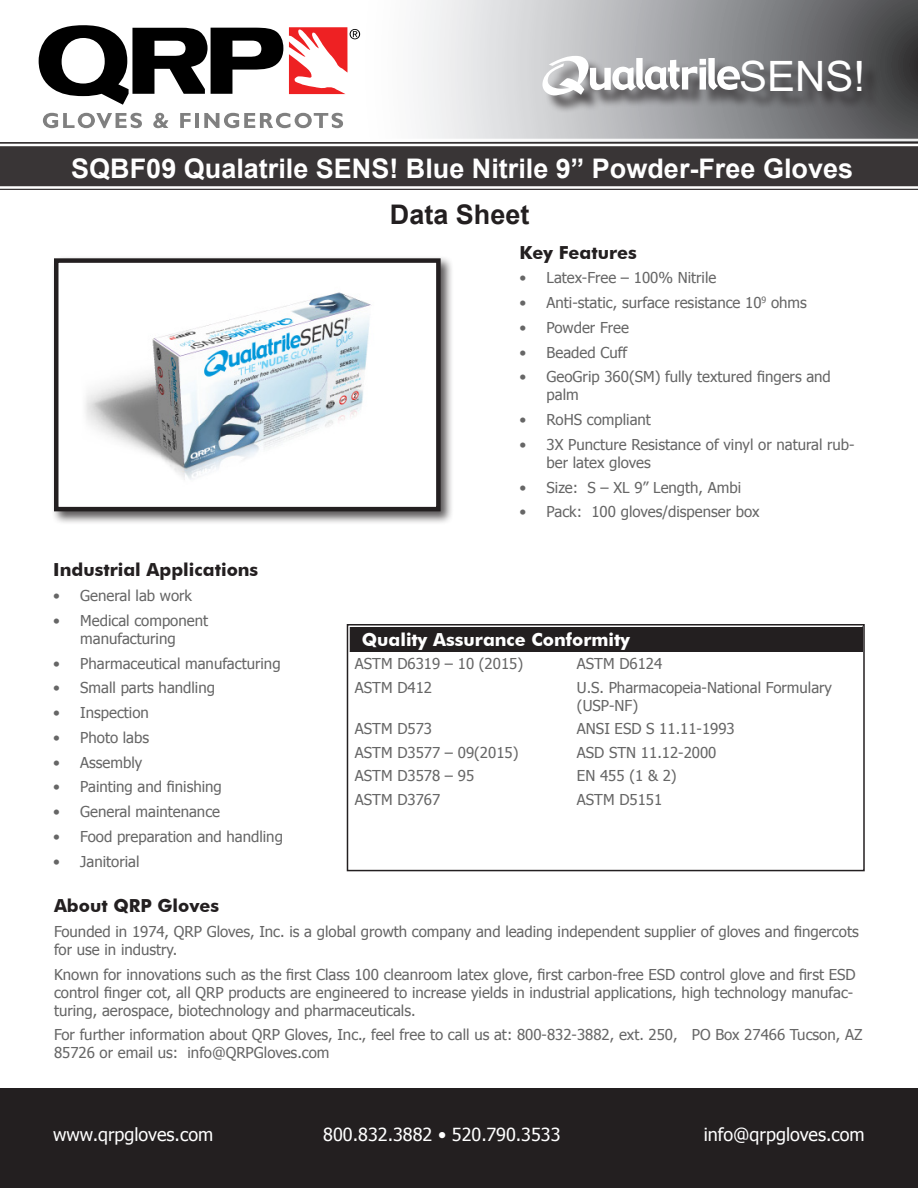
<style>
.page{position:relative;width:918px;height:1188px;background:#fff}
.page>*{position:absolute;margin:0;border:0;box-sizing:border-box;transform-origin:0 0}
.t1{font:42px "Arial";color:#fff}
.t2{font:700 27px "Arial";color:#fff}
.t3{font:700 27px "Arial";color:#231f20}
.t4{font:18px "Tahoma";color:#fff}
.Heading1{font:700 18px "Futura BT";color:#231f20}
.Heading1-2{font:700 18px "Futura BT";color:#fff}
.Body_Copy{font:15px/18px "Tahoma";color:#666}
</style>
<div class="page">
<svg style="left:421px;top:0;width:497px;height:137px;background:#a7a8aa"></svg>
<svg style="left:0;top:137px;width:918px;height:53px"></svg>
<svg style="left:0;top:144px;width:918px;height:45px;background:#4d4a4b"></svg>
<svg style="left:39px;top:25px;width:244px;height:80px"></svg>
<svg style="left:43px;top:113px;width:99px;height:15px"></svg>
<svg style="left:153px;top:113px;width:15px;height:15px"></svg>
<svg style="left:180px;top:113px;width:11px;height:15px"></svg>
<hr style="left:195px;top:113px;width:4px;height:15px;background:#808080">
<svg style="left:204px;top:113px;width:139px;height:15px"></svg>
<svg style="left:289px;top:27px;width:71px;height:67px"></svg>
<div style="left:0;top:1089px;width:918px;height:99px;background:#231f20"></div>
<div style="left:51px;top:255px;width:403px;height:270px;background:#231f20;opacity:.75"></div>
<div style="left:56px;top:261px;width:382px;height:248px;background:#fff"></div>
<img style="left:85px;top:292px;width:286px;height:188px">
<div style="left:54px;top:258px;width:387px;height:253px;border:4px solid #231f20"></div>
<div style="left:545px;top:58px;width:335px;height:56px;background:#231f20;opacity:.75"></div>
<svg style="left:542px;top:56px;width:198px;height:39px"></svg>
<div style="left:349px;top:626px;width:513px;height:26px;background:#231f20"></div>
<div style="left:347px;top:624px;width:518px;height:247px;border:2px solid #231f20"></div>
<p class="t1" style="left:739px;top:52px;width:128px">SENS!</p>
<p class="t2" style="left:71px;top:150px;width:783px">SQBF09 Qualatrile SENS! Blue Nitrile 9” Powder-Free Gloves</p>
<p class="t3" style="left:390px;top:197px;width:141px">Data Sheet</p>
<p class="Heading1" style="left:520px;top:241px;width:119px">Key Features</p>
<p class="Body_Copy" style="left:520px;top:268px;width:198px">• Latex-Free – 100% Nitrile</p>
<p class="Body_Copy" style="left:520px;top:293px;width:289px">• Anti-static, surface resistance 10<sup>9</sup> ohms</p>
<p class="Body_Copy" style="left:520px;top:318px;width:111px">• Powder Free</p>
<p class="Body_Copy" style="left:520px;top:342px;width:109px">• Beaded Cuff</p>
<p class="Body_Copy" style="left:547px;top:367px;width:286px;text-indent:-27px">• GeoGrip 360(SM) fully textured fingers and palm</p>
<p class="Body_Copy" style="left:520px;top:410px;width:133px">• RoHS compliant</p>
<p class="Body_Copy" style="left:547px;top:435px;width:310px;text-indent:-27px">• 3X Puncture Resistance of vinyl or natural rub&shy;ber latex gloves</p>
<p class="Body_Copy" style="left:520px;top:477px;width:223px">• Size: S – XL 9” Length, Ambi</p>
<p class="Body_Copy" style="left:520px;top:502px;width:241px">• Pack: 100 gloves/dispenser box</p>
<p class="Heading1" style="left:53px;top:559px;width:207px">Industrial Applications</p>
<p class="Body_Copy" style="left:53px;top:586px;width:140px">• General lab work</p>
<p class="Body_Copy" style="left:53px;top:611px;width:156px;text-align:center">• Medical component manufacturing</p>
<p class="Body_Copy" style="left:53px;top:653px;width:229px">• Pharmaceutical manufacturing</p>
<p class="Body_Copy" style="left:53px;top:678px;width:163px">• Small parts handling</p>
<p class="Body_Copy" style="left:53px;top:703px;width:97px">• Inspection</p>
<p class="Body_Copy" style="left:53px;top:728px;width:97px">• Photo labs</p>
<p class="Body_Copy" style="left:53px;top:752px;width:91px">• Assembly</p>
<p class="Body_Copy" style="left:53px;top:777px;width:170px">• Painting and finishing</p>
<p class="Body_Copy" style="left:53px;top:802px;width:168px">• General maintenance</p>
<p class="Body_Copy" style="left:53px;top:827px;width:231px">• Food preparation and handling</p>
<p class="Body_Copy" style="left:53px;top:851px;width:88px">• Janitorial</p>
<p class="Heading1" style="left:54px;top:895px;width:167px">About QRP Gloves</p>
<p class="Body_Copy" style="left:54px;top:922px;width:806px">Founded in 1974, QRP Gloves, Inc. is a global growth company and leading independent supplier of gloves and fingercots for use in industry.</p>
<p class="Body_Copy" style="left:54px;top:965px;width:803px">Known for innovations such as the first Class 100 cleanroom latex glove, first carbon-free ESD control glove and first ESD control finger cot, all QRP products are engineered to increase yields in industrial applications, high technology manufac&shy;turing, aerospace, biotechnology and pharmaceuticals.</p>
<p class="Body_Copy" style="left:54px;top:1025px;width:810px">For further information about QRP Gloves, Inc., feel free to call us at: 800-832-3882, ext. 250, PO Box 27466 Tucson, AZ<br>85726 or email us: info@QRPGloves.com</p>
<p class="Heading1-2" style="left:362px;top:629px;width:270px">Quality Assurance Conformity</p>
<p class="Body_Copy" style="left:355px;top:654px;width:170px">ASTM D6319 – 10 (2015)</p>
<p class="Body_Copy" style="left:577px;top:654px;width:87px">ASTM D6124</p>
<p class="Body_Copy" style="left:355px;top:678px;width:79px">ASTM D412</p>
<p class="Body_Copy" style="left:577px;top:678px;width:257px">U.S. Pharmacopeia-National Formulary (USP-NF)</p>
<p class="Body_Copy" style="left:355px;top:719px;width:79px">ASTM D573</p>
<p class="Body_Copy" style="left:577px;top:719px;width:159px">ANSI ESD S 11.11-1993</p>
<p class="Body_Copy" style="left:355px;top:743px;width:165px">ASTM D3577 – 09(2015)</p>
<p class="Body_Copy" style="left:577px;top:743px;width:141px">ASD STN 11.12-2000</p>
<p class="Body_Copy" style="left:355px;top:766px;width:121px">ASTM D3578 – 95</p>
<p class="Body_Copy" style="left:577px;top:766px;width:101px">EN 455 (1 &amp; 2)</p>
<p class="Body_Copy" style="left:355px;top:790px;width:87px">ASTM D3767</p>
<p class="Body_Copy" style="left:577px;top:790px;width:87px">ASTM D5151</p>
<p class="t4" style="left:53px;top:1122px;width:162px">www.qrpgloves.com</p>
<p class="t4" style="left:323px;top:1122px;width:239px">800.832.3882 • 520.790.3533</p>
<p class="t4" style="left:704px;top:1122px;width:162px">info@qrpgloves.com</p>
</div>
